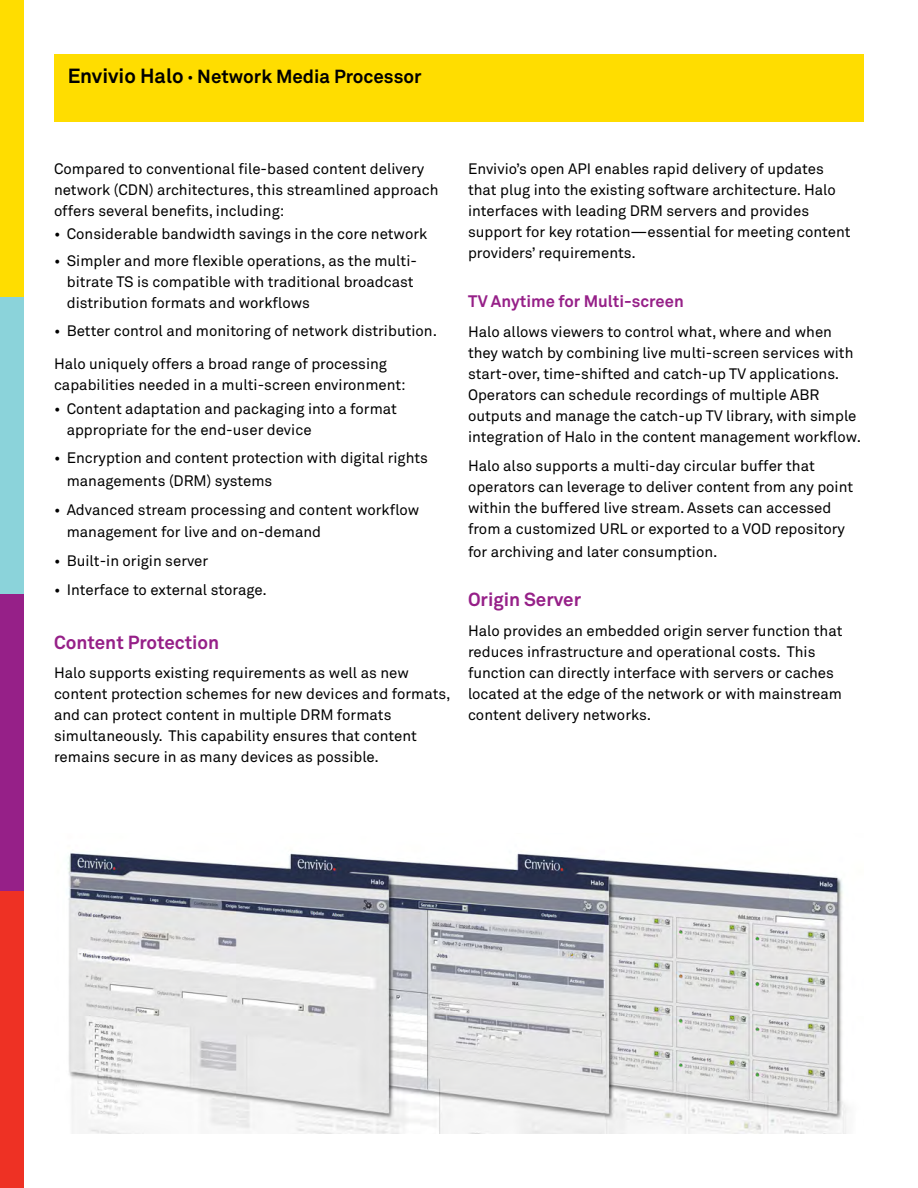
<style>
.page{position:relative;width:918px;height:1188px;background:#fff}
.page>*{position:absolute;margin:0;border:0;box-sizing:border-box;transform-origin:0 0}
.t1{font:700 18.75px "Akkurat Pro";color:#000}
.t2{font:700 18.75px "Akkurat Pro";color:#962088}
.t3{font:700 16.5px "Akkurat Pro";color:#962088}
.t4{font:15px/21px "Akkurat Pro";color:#000}
.s1{font-size:20.25px}
.s2{font-family:"Myriad Pro";font-size:20.25px}
</style>
<div class="page">
<div style="left:0;top:0;width:24px;height:297px;background:#fd0"></div>
<div style="left:0;top:297px;width:24px;height:297px;background:#8bd3da"></div>
<div style="left:0;top:594px;width:24px;height:297px;background:#962088"></div>
<div style="left:0;top:891px;width:24px;height:297px;background:#ee3124"></div>
<div style="left:54px;top:54px;width:810px;height:68px;background:#fd0"></div>
<img style="left:68px;top:853px;width:780px;height:281px">
<p class="t1" style="left:68px;top:65px;width:356px"><span class="s1">Envivio Halo</span> <span class="s2">·</span> Network Media Processor</p>
<p class="t4" style="left:54px;top:158px;width:386px">Compared to conventional file-based content delivery network (CDN) architectures, this streamlined approach offers several benefits, including:</p>
<p class="t4" style="left:54px;top:224px;width:375px">• Considerable bandwidth savings in the core network</p>
<p class="t4" style="left:67px;top:251px;width:352px;text-indent:-13px">• Simpler and more flexible operations, as the multi&shy;bitrate TS is compatible with traditional broadcast distribution formats and workflows</p>
<p class="t4" style="left:54px;top:320px;width:385px">• Better control and monitoring of network distribution.</p>
<p class="t4" style="left:54px;top:354px;width:353px">Halo uniquely offers a broad range of processing capabilities needed in a multi-screen environment:</p>
<p class="t4" style="left:67px;top:398px;width:332px;text-indent:-13px">• Content adaptation and packaging into a format appropriate for the end-user device</p>
<p class="t4" style="left:67px;top:447px;width:363px;line-height:22.5px;text-indent:-13px">• Encryption and content protection with digital rights managements (DRM) systems</p>
<p class="t4" style="left:67px;top:499px;width:354px;line-height:22.5px;text-indent:-13px">• Advanced stream processing and content workflow management for live and on-demand</p>
<p class="t4" style="left:54px;top:551px;width:156px">• Built-in origin server</p>
<p class="t4" style="left:54px;top:580px;width:214px">• Interface to external storage.</p>
<p class="t2" style="left:54px;top:631px;width:167px">Content Protection</p>
<p class="t4" style="left:54px;top:663px;width:398px">Halo supports existing requirements as well as new content protection schemes for new devices and formats, and can protect content in multiple DRM formats simultaneously. This capability ensures that content remains secure in as many devices as possible.</p>
<p class="t4" style="left:468px;top:158px;width:384px">Envivio’s open API enables rapid delivery of updates that plug into the existing software architecture. Halo interfaces with leading DRM servers and provides support for key rotation—essential for meeting content providers’ requirements.</p>
<p class="t3" style="left:468px;top:291px;width:217px">TV Anytime for Multi-screen</p>
<p class="t4" style="left:468px;top:321px;width:395px">Halo allows viewers to control what, where and when they watch by combining live multi-screen services with start-over, time-shifted and catch-up TV applications.<br>Operators can schedule recordings of multiple ABR outputs and manage the catch-up TV library, with simple integration of Halo in the content management workflow.</p>
<p class="t4" style="left:468px;top:456px;width:387px">Halo also supports a multi-day circular buffer that operators can leverage to deliver content from any point within the buffered live stream. Assets can accessed from a customized URL or exported to a VOD repository</p>
<p class="t4" style="left:468px;top:541px;width:251px">for archiving and later consumption.</p>
<p class="t2" style="left:468px;top:588px;width:115px">Origin Server</p>
<p class="t4" style="left:468px;top:620px;width:376px">Halo provides an embedded origin server function that reduces infrastructure and operational costs. This function can directly interface with servers or caches located at the edge of the network or with mainstream content delivery networks.</p>
</div>
